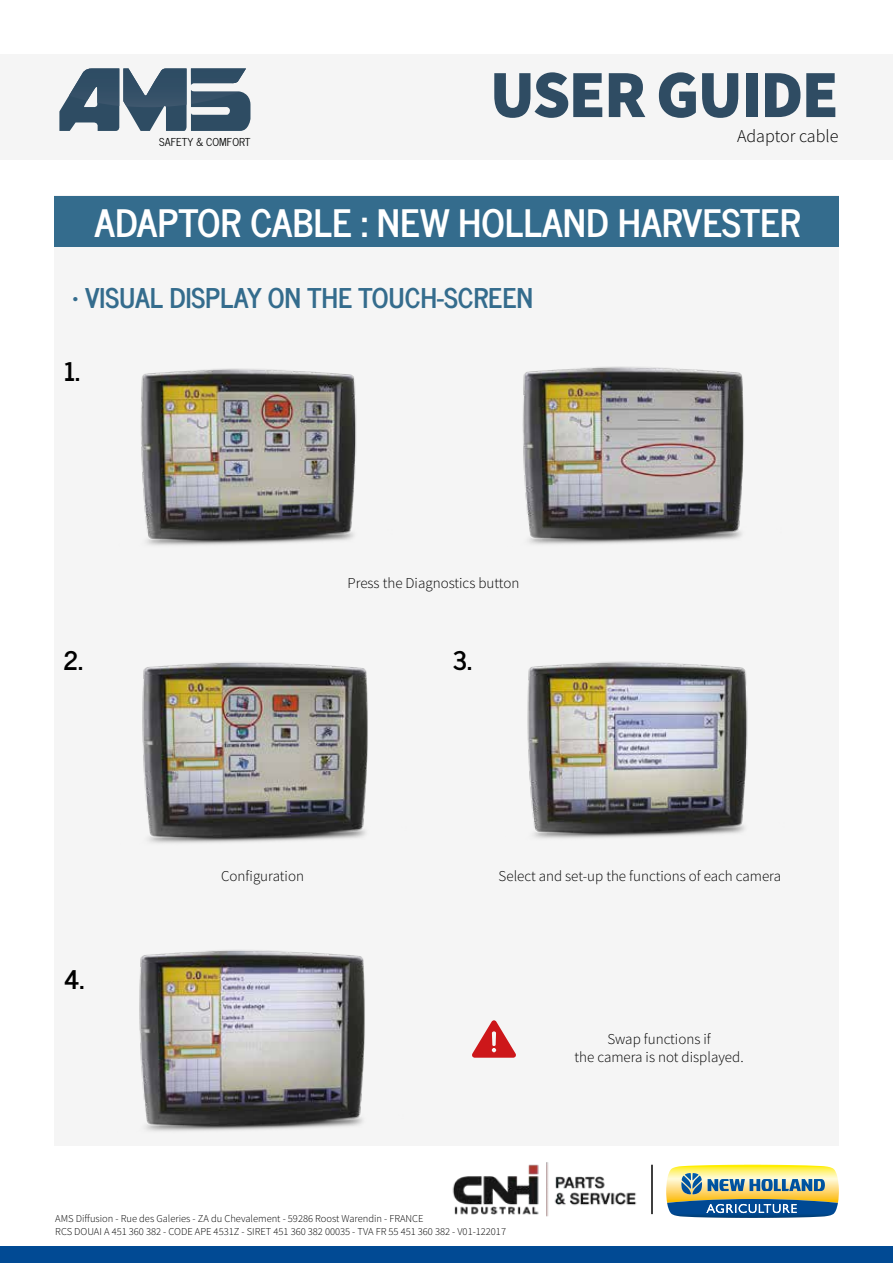
<style>
.page{position:relative;width:893px;height:1263px;background:#fff}
.page>*{position:absolute;margin:0;border:0;box-sizing:border-box;transform-origin:0 0}
.t1{font:900 67.5px "Mada";letter-spacing:-.03em;color:#2f4c63}
.t2{font:700 37.5px "News Cycle";color:#fff}
.t3{font:700 27px "News Cycle";color:#346c8d}
.t4{font:700 25.5px "News Cycle";color:#000}
.t5{font:300 18px "Mada";color:#000}
.t6{font:300 15px/18px "Mada";color:#000;text-align:center}
.t7{font:10.8px "News Cycle";color:#010202}
.t8{font:300 10.5px/12.6px "Mada";color:#000}
</style>
<div class="page">
<div style="left:0;top:54px;width:893px;height:106px;background:#f5f5f5"></div>
<svg style="left:59px;top:68px;width:191px;height:63px"></svg>
<img style="left:69px;top:68px;width:50px;height:38px">
<img style="left:452px;top:1162px;width:185px;height:55px">
<svg style="left:666px;top:1165px;width:173px;height:53px;background:#97a88c"></svg>
<hr style="left:651px;top:1165px;width:2px;height:49px;background:#000">
<div style="left:0;top:1247px;width:893px;height:16px;background:#014a94"></div>
<div style="left:55px;top:196px;width:784px;height:950px;background:#f5f5f5"></div>
<div style="left:55px;top:196px;width:784px;height:50px;background:#346c8d"></div>
<img style="left:141px;top:368px;width:216px;height:178px">
<img style="left:522px;top:366px;width:222px;height:179px">
<img style="left:142px;top:662px;width:226px;height:181px">
<img style="left:527px;top:661px;width:221px;height:178px">
<img style="left:139px;top:950px;width:226px;height:181px">
<svg style="left:472px;top:1020px;width:44px;height:38px"></svg>
<h1 class="t1" style="left:490px;top:55px;width:351px">USER GUIDE</h1>
<p class="t7" style="left:159px;top:133px;width:93px">SAFETY &amp; COMFORT</p>
<h3 class="t5" style="left:737px;top:126px;width:103px">Adaptor cable</h3>
<h2 class="t2" style="left:94px;top:190px;width:707px">ADAPTOR CABLE : NEW HOLLAND HARVESTER</h2>
<h3 class="t3" style="left:72px;top:274px;width:463px">• VISUAL DISPLAY ON THE TOUCH-SCREEN</h3>
<h3 class="t4" style="left:64px;top:349px;width:17px">1.</h3>
<h3 class="t6" style="left:347px;top:574px;width:173px">Press the Diagnostics button</h3>
<h3 class="t4" style="left:64px;top:638px;width:21px">2.</h3>
<h3 class="t4" style="left:453px;top:638px;width:21px">3.</h3>
<h3 class="t4" style="left:64px;top:957px;width:22px">4.</h3>
<h3 class="t6" style="left:221px;top:867px;width:84px">Configuration</h3>
<h3 class="t6" style="left:499px;top:868px;width:284px">Select and set-up the functions of each camera</h3>
<h3 class="t6" style="left:575px;top:1030px;width:171px">Swap functions if<br>the camera is not displayed.</h3>
<p class="t8" style="left:55px;top:1213px;width:452px">AMS Diffusion - Rue des Galeries - ZA du Chevalement - 59286 Roost Warendin - FRANCE<br>RCS DOUAI A 451 360 382 - CODE APE 4531Z - SIRET 451 360 382 00035 - TVA FR 55 451 360 382 - V01-122017</p>
</div>
